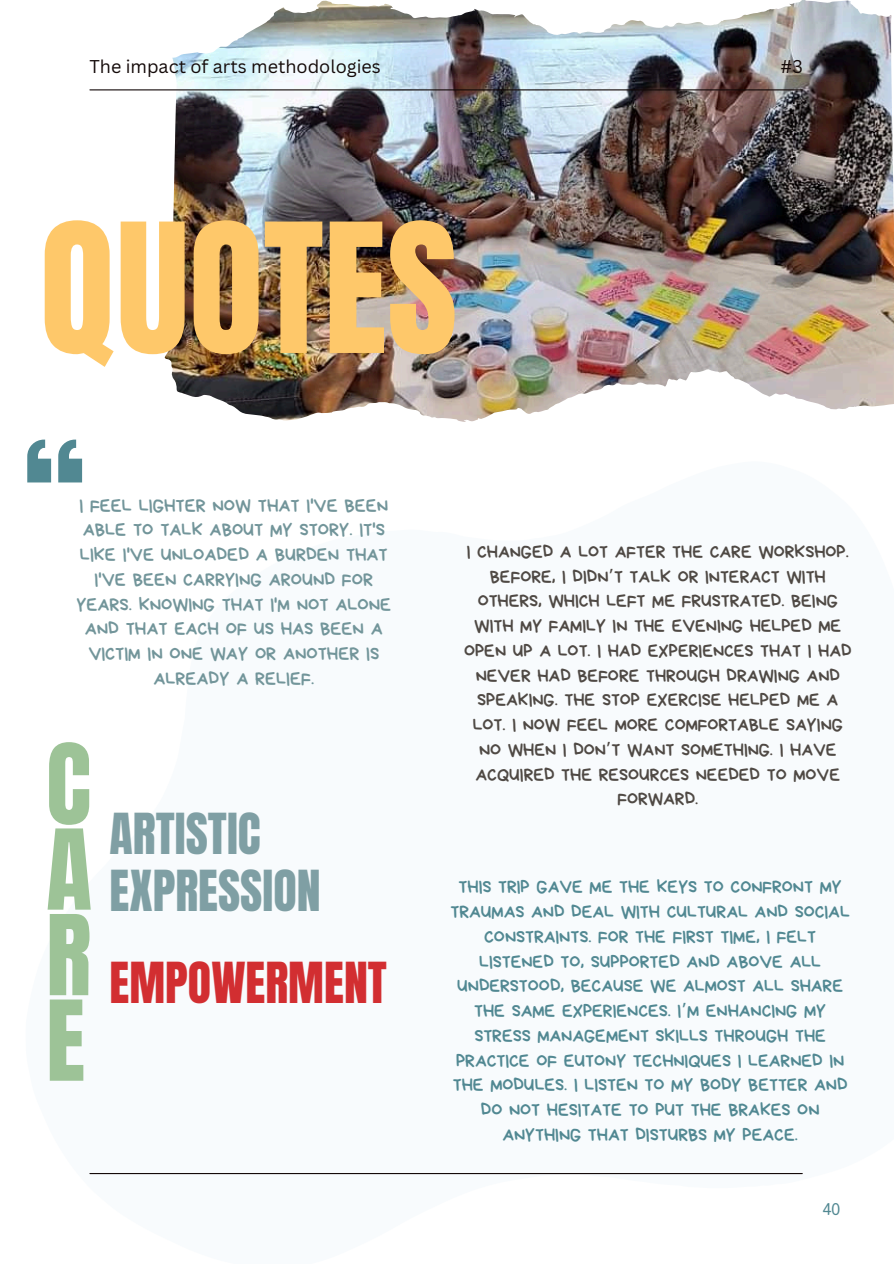
<style>
.page{position:relative;width:894px;height:1264px;background:#fff}
.page>*{position:absolute;margin:0;border:0;box-sizing:border-box;transform-origin:0 0}
.t1{font:153px "Anton";color:#fec86a}
.t2{font:94.5px/85.5px "Anton";color:#9dc397;text-align:justify}
.t3{font:48px/57.3px "Anton";color:#72959a}
.t4{font:48px "Anton";color:#ce171a}
.t5{font:18.45px/24.8px "Bryndan Write";color:#72959a;text-align:center}
.t6{font:18px/24.8px "Bryndan Write";color:#518892;text-align:center}
.t7{font:18px/24.8px "Bryndan Write";color:#4f4944;text-align:center}
.t8{font:18px "Canva Sans";color:#140a09}
.t9{font:16.5px "Almarai";color:#518892}
.s1{font-family:"Noto Sans Gurmukhi"}
</style>
<div class="page">
<img style="left:82px;top:0;width:811px;height:461px">
<img style="left:334px;top:0;width:559px;height:373px">
<hr style="left:90px;top:89px;width:712px;height:1px;background:#140a09">
<hr style="left:90px;top:1172px;width:712px;height:2px;background:#140a09">
<svg style="left:27px;top:439px;width:55px;height:43px"></svg>
<p class="t8" style="left:89px;top:53px;width:293px">The impact of arts methodologies</p>
<h1 class="t8" style="left:780px;top:53px;width:24px">#3</h1>
<h3 class="t1" style="left:41px;top:179px;width:418px">QUOTES</h3>
<p class="t5" style="left:76px;top:492px;width:316px">I FEEL LIGHTER NOW THAT I'VE BEEN<br>ABLE TO TALK ABOUT MY STORY. IT'S<br>LIKE I'VE UNLOADED A BURDEN THAT<br>I'VE BEEN CARRYING AROUND FOR<br>YEARS. KNOWING THAT I'M NOT ALONE<br>AND THAT EACH OF US HAS BEEN A<br>VICTIM IN ONE WAY OR ANOTHER IS<br>ALREADY A RELIEF.</p>
<p class="t2" style="left:46px;top:743px;width:47px">C A R E</p>
<h3 class="t3" style="left:110px;top:805px;width:212px">ARTISTIC<br>EXPRESSION</h3>
<h3 class="t4" style="left:110px;top:948px;width:279px">EMPOWERMENT</h3>
<p class="t7" style="left:464px;top:539px;width:389px">I CHANGED A LOT AFTER THE CARE WORKSHOP.<br>BEFORE, I DIDN<span class="s1">’</span>T TALK OR INTERACT WITH OTHERS, WHICH LEFT ME FRUSTRATED. BEING WITH MY FAMILY IN THE EVENING HELPED ME OPEN UP A LOT. I HAD EXPERIENCES THAT I HAD NEVER HAD BEFORE THROUGH DRAWING AND SPEAKING. THE STOP EXERCISE HELPED ME A LOT. I NOW FEEL MORE COMFORTABLE SAYING NO WHEN I DON<span class="s1">’</span>T WANT SOMETHING. I HAVE ACQUIRED THE RESOURCES NEEDED TO MOVE FORWARD.</p>
<p class="t6" style="left:450px;top:874px;width:401px">THIS TRIP GAVE ME THE KEYS TO CONFRONT MY TRAUMAS AND DEAL WITH CULTURAL AND SOCIAL CONSTRAINTS. FOR THE FIRST TIME, I FELT LISTENED TO, SUPPORTED AND ABOVE ALL UNDERSTOOD, BECAUSE WE ALMOST ALL SHARE THE SAME EXPERIENCES. I<span class="s1">’</span>M ENHANCING MY STRESS MANAGEMENT SKILLS THROUGH THE PRACTICE OF EUTONY TECHNIQUES I LEARNED IN THE MODULES. I LISTEN TO MY BODY BETTER AND DO NOT HESITATE TO PUT THE BRAKES ON ANYTHING THAT DISTURBS MY PEACE.</p>
<h2 class="t9" style="left:822px;top:1200px;width:19px">40</h2>
</div>
